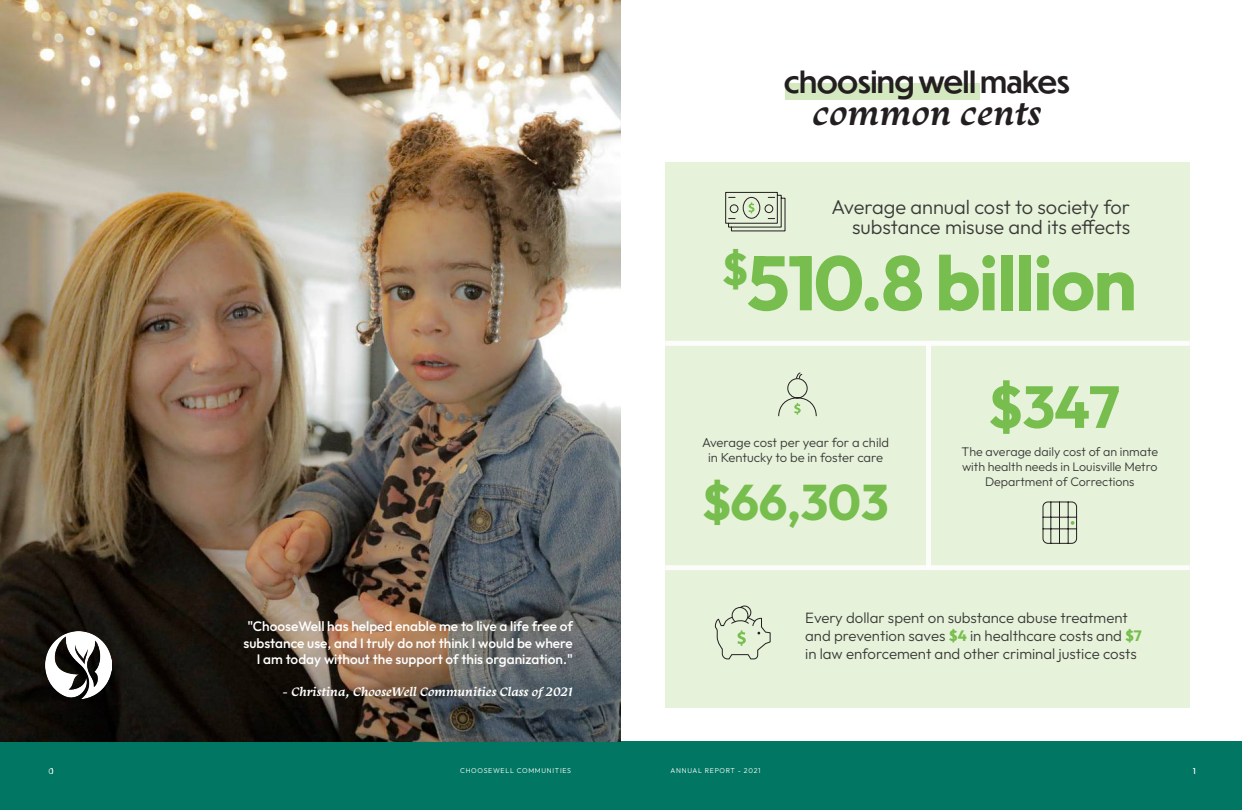
<style>
.page{position:relative;width:1242px;height:810px;background:#fff}
.page>*{position:absolute;margin:0;border:0;box-sizing:border-box;transform-origin:0 0}
.t1{font:700 76.7px "Outfit";letter-spacing:-.025em;color:#77be4e}
.t2{font:700 59px "Outfit";color:#77be4e}
.t3{font:700 50px "Outfit";color:#77be4e}
.t4{font:italic 600 36px "Monarcha";color:#231f20}
.t5{font:500 28.8px "Dunbar Tall";color:#231f20}
.t6{font:300 20px/20px "Outfit";color:#383935;text-align:right}
.t7{font:300 15px/18px "Outfit";color:#383935}
.t8{font:500 13.7px/16.4px "Outfit";color:#fff;text-align:right}
.t9{font:300 13px/15.6px "Outfit";color:#383935;text-align:center}
.t10{font:italic 600 12.9px "Monarcha";color:#fff}
.t11{font:300 12.5px/14.9px "Outfit";color:#383935;text-align:center}
.t12{font:300 8px "Outfit";color:#fff}
.t13{font:300 7px "Outfit";letter-spacing:.1em;color:#fff}
.s1{font-weight:700;color:#77be4e}
</style>
<div class="page">
<div style="left:0;top:741px;width:1242px;height:69px;background:#007663"></div>
<img style="left:0;top:0;width:621px;height:741px">
<div style="left:665px;top:162px;width:525px;height:546px;background:#e7f2db"></div>
<div style="left:665px;top:565px;width:525px;height:5px;background:#fff"></div>
<div style="left:665px;top:341px;width:525px;height:5px;background:#fff"></div>
<div style="left:926px;top:343px;width:5px;height:226px;background:#fff"></div>
<svg style="left:725px;top:192px;width:61px;height:39px"></svg>
<svg style="left:715px;top:606px;width:56px;height:53px"></svg>
<svg style="left:778px;top:372px;width:39px;height:45px"></svg>
<svg style="left:1043px;top:501px;width:34px;height:43px"></svg>
<div style="left:785px;top:83px;width:195px;height:16px;background:#d4e9c0"></div>
<img style="left:45px;top:632px;width:67px;height:66px">
<p class="t5" style="left:784px;top:61px;width:287px">choosing well makes</p>
<p class="t4" style="left:813px;top:90px;width:230px">common cents</p>
<p class="t6" style="left:832px;top:197px;width:300px">Average annual cost to society for substance misuse and its effects</p>
<p class="t1" style="left:722px;top:240px;width:417px"><sup>$</sup>510.8 billion</p>
<p class="t8" style="left:244px;top:618px;width:331px">"ChooseWell has helped enable me to live a life free of substance use, and I truly do not think I would be where<br>I am today without the support of this organization."</p>
<p class="t10" style="left:283px;top:683px;width:292px">- Christina, ChooseWell Communities Class of 2021</p>
<p class="t9" style="left:702px;top:434px;width:189px">Average cost per year for a child in Kentucky to be in foster care</p>
<p class="t3" style="left:702px;top:474px;width:188px">$66,303</p>
<p class="t2" style="left:988px;top:374px;width:134px">$347</p>
<p class="t11" style="left:962px;top:444px;width:198px">The average daily cost of an inmate with health needs in Louisville Metro<br>Department of Corrections</p>
<p class="t7" style="left:805px;top:609px;width:338px">Every dollar spent on substance abuse treatment and prevention saves <span class="s1">$4</span> in healthcare costs and <span class="s1">$7 </span>in law enforcement and other criminal justice costs</p>
<p class="t12" style="left:49px;top:767px;width:7px">10</p>
<p class="t13" style="left:460px;top:767px;width:112px">CHOOSEWELL COMMUNITIES</p>
<p class="t13" style="left:671px;top:767px;width:91px">ANNUAL REPORT - 2021</p>
<p class="t12" style="left:1193px;top:767px;width:4px">1</p>
</div>
